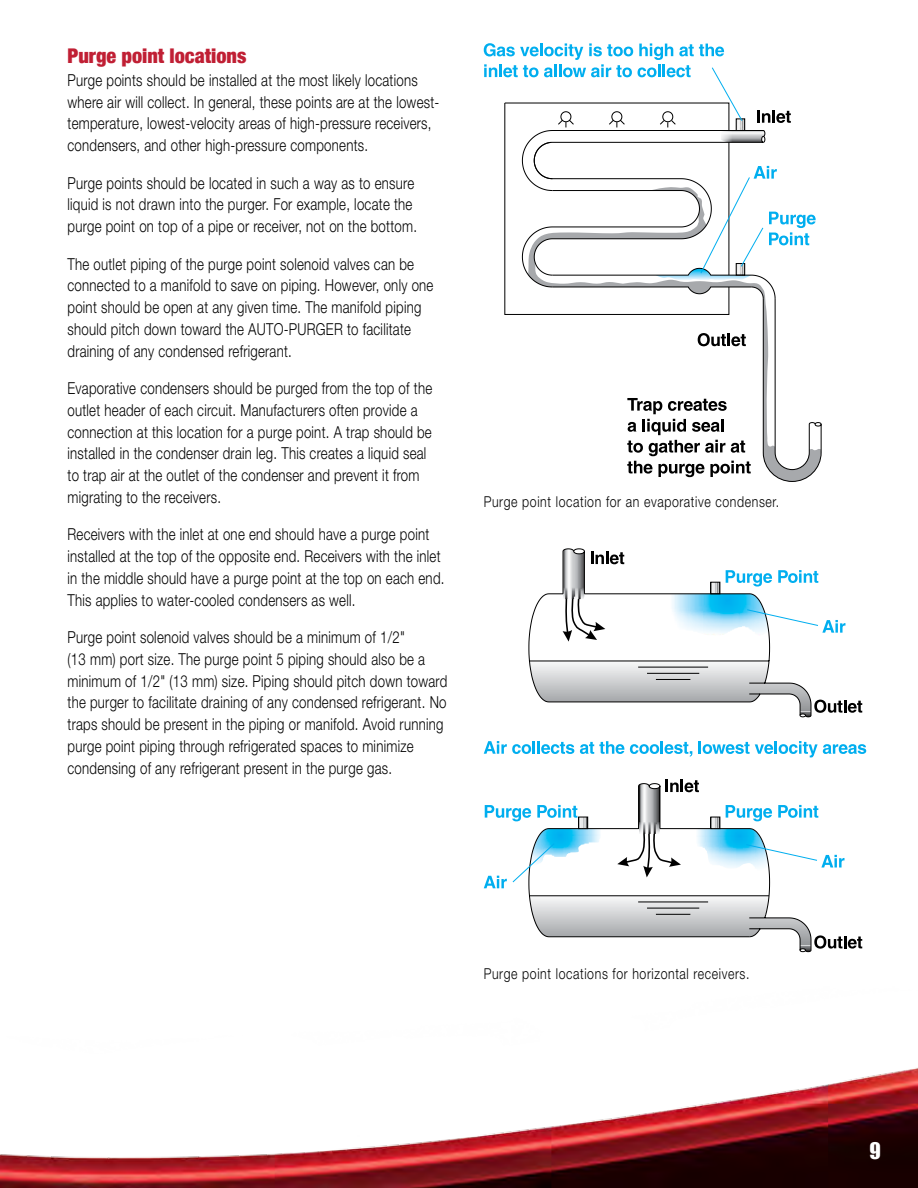
<style>
.page{position:relative;width:918px;height:1188px;background:#fff}
.page>*{position:absolute;margin:0;border:0;box-sizing:border-box;transform-origin:0 0}
.t1{font:21px "Impact";color:#fff}
.t2{font:900 condensed 20.25px "Helvetica Neue";color:#c01f34}
.t3{font:300 16.5px/21.8px "Helvetica Neue LT";letter-spacing:.02em;color:#000;scale:.8 1}
.t4{font:300 15px "Helvetica Neue LT";letter-spacing:.05em;color:#000;scale:.82 1}
</style>
<div class="page">
<img style="left:0;top:48px;width:918px;height:1140px">
<img style="left:529px;top:938px;width:33px;height:14px">
<svg style="left:528px;top:593px;width:34px;height:345px"></svg>
<svg style="left:562px;top:548px;width:250px;height:404px"></svg>
<svg style="left:712px;top:819px;width:6px;height:8px"></svg>
<div style="left:710px;top:817px;width:10px;height:12px;border:1px solid #000"></div>
<svg style="left:591px;top:552px;width:33px;height:12px"></svg>
<svg style="left:726px;top:805px;width:46px;height:16px"></svg>
<svg style="left:778px;top:805px;width:40px;height:13px"></svg>
<svg style="left:485px;top:805px;width:46px;height:16px"></svg>
<svg style="left:537px;top:805px;width:51px;height:24px"></svg>
<svg style="left:484px;top:741px;width:90px;height:13px"></svg>
<svg style="left:580px;top:741px;width:44px;height:13px"></svg>
<svg style="left:630px;top:741px;width:62px;height:16px"></svg>
<svg style="left:699px;top:741px;width:167px;height:16px"></svg>
<svg style="left:665px;top:779px;width:34px;height:13px"></svg>
<svg style="left:814px;top:935px;width:48px;height:14px"></svg>
<svg style="left:529px;top:570px;width:333px;height:148px"></svg>
<svg style="left:745px;top:844px;width:100px;height:27px"></svg>
<svg style="left:484px;top:843px;width:71px;height:45px"></svg>
<svg style="left:484px;top:43px;width:338px;height:439px"></svg>
<p class="t2" style="left:68px;top:39px;width:180px">Purge point locations</p>
<p class="t3" style="left:68px;top:69px;width:466px">Purge points should be installed at the most likely locations where air will collect. In general, these points are at the lowest&shy;temperature, lowest-velocity areas of high-pressure receivers, condensers, and other high-pressure components.</p>
<p class="t3" style="left:68px;top:172px;width:439px">Purge points should be located in such a way as to ensure liquid is not drawn into the purger. For example, locate the purge point on top of a pipe or receiver, not on the bottom.</p>
<p class="t3" style="left:68px;top:253px;width:459px">The outlet piping of the purge point solenoid valves can be connected to a manifold to save on piping. However, only one point should be open at any given time. The manifold piping should pitch down toward the AUTO-PURGER to facilitate draining of any condensed refrigerant.</p>
<p class="t3" style="left:68px;top:377px;width:457px">Evaporative condensers should be purged from the top of the outlet header of each circuit. Manufacturers often provide a connection at this location for a purge point. A trap should be installed in the condenser drain leg. This creates a liquid seal to trap air at the outlet of the condenser and prevent it from migrating to the receivers.</p>
<p class="t3" style="left:68px;top:523px;width:473px">Receivers with the inlet at one end should have a purge point installed at the top of the opposite end. Receivers with the inlet in the middle should have a purge point at the top on each end.<br>This applies to water-cooled condensers as well.</p>
<p class="t3" style="left:68px;top:626px;width:476px">Purge point solenoid valves should be a minimum of 1/2"<br>(13 mm) port size. The purge point 5 piping should also be a minimum of 1/2" (13 mm) size. Piping should pitch down toward the purger to facilitate draining of any condensed refrigerant. No traps should be present in the piping or manifold. Avoid running purge point piping through refrigerated spaces to minimize condensing of any refrigerant present in the purge gas.</p>
<p class="t4" style="left:484px;top:493px;width:362px">Purge point location for an evaporative condenser.</p>
<p class="t4" style="left:484px;top:965px;width:326px">Purge point locations for horizontal receivers.</p>
<p class="t1" style="left:869px;top:1135px;width:13px">9</p>
</div>
